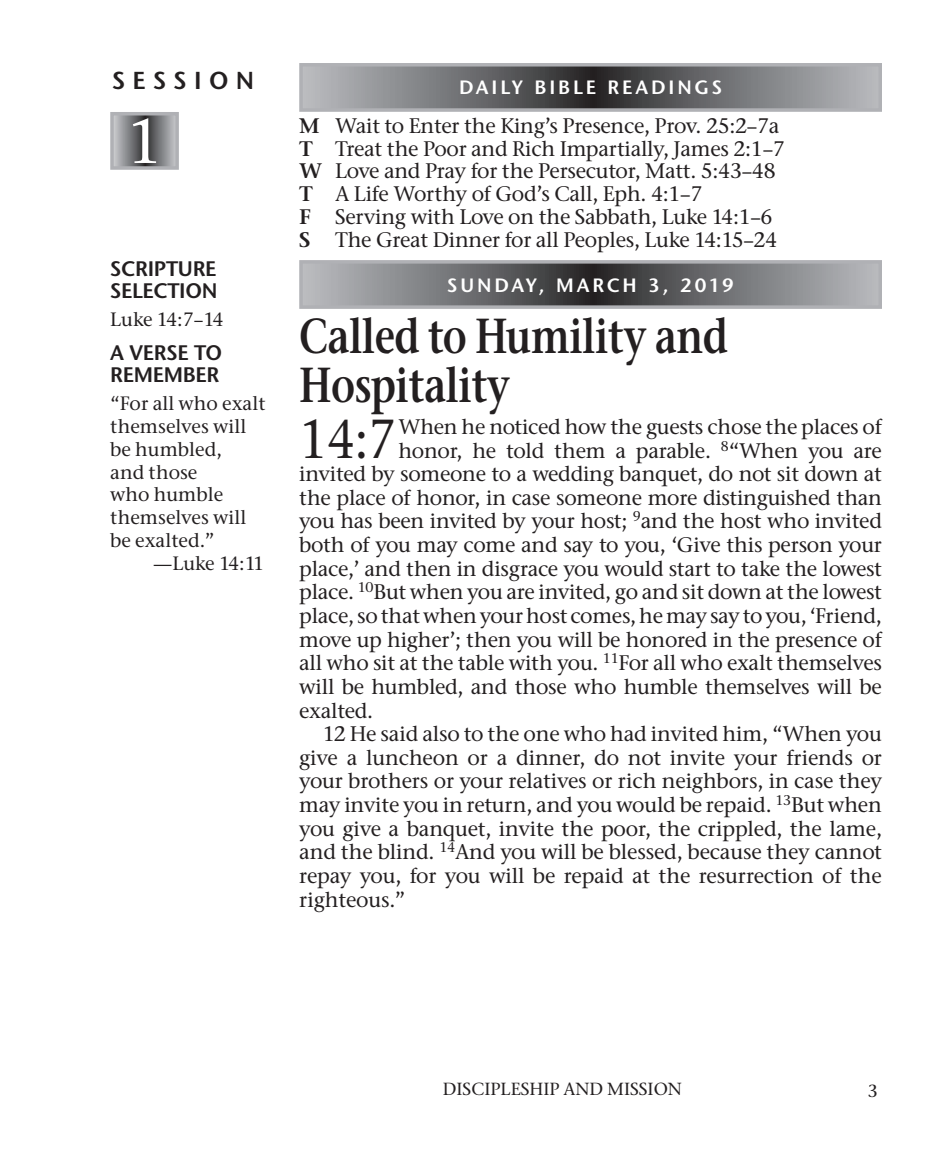
<style>
.page{position:relative;width:945px;height:1166px;background:#fff}
.page>*{position:absolute;margin:0;border:0;box-sizing:border-box;transform-origin:0 0}
.t1{font:500 63px "Stone Ser ITC Std";color:#fff}
.t2{font:500 54.77px "Stone Ser ITC Std";color:#231f20;scale:.9 1}
.t3{font:600 49px/49px "Stone Ser ITC Std";letter-spacing:-.015em;color:#231f20;scale:.8 1}
.t4{font:600 24.5px "Stone Sans ITC Std";letter-spacing:.3em;color:#231f20}
.t5{font:500 21px/22.8px "Stone Ser ITC Std";letter-spacing:-.015em;color:#231f20}
.t6{font:600 21px/22.8px "Stone Sans ITC Std";letter-spacing:-.015em;color:#231f20}
.t7{font:500 19.25px/22.8px "Stone Ser ITC Std";color:#231f20}
.t8{font:600 19.25px "Stone Sans ITC Std";letter-spacing:.15em;color:#fff}
.t9{font:500 17.5px "Stone Ser ITC Std";color:#231f20}
.s1{font-weight:600}
</style>
<div class="page">
<svg style="left:304px;top:68px;width:573px;height:39px;background:#737376"></svg>
<div style="left:299px;top:63px;width:583px;height:49px;border:4px solid #b0b1b5"></div>
<svg style="left:115px;top:117px;width:59px;height:48px;background:#767779"></svg>
<div style="left:110px;top:112px;width:69px;height:58px;border:4px solid #b0b1b5"></div>
<svg style="left:304px;top:265px;width:573px;height:39px;background:#737376"></svg>
<div style="left:299px;top:260px;width:583px;height:49px;border:4px solid #b0b1b5"></div>
<p class="t4" style="left:112px;top:65px;width:144px">SESSION</p>
<h1 class="t1" style="left:126px;top:103px;width:38px">1</h1>
<p class="t6" style="left:110px;top:256px;width:109px">SCRIPTURE<br>SELECTION</p>
<p class="t7" style="left:110px;top:308px;width:115px">Luke 14:7–14</p>
<p class="t6" style="left:110px;top:340px;width:114px">A VERSE TO<br>REMEMBER</p>
<p class="t7" style="left:110px;top:392px;width:157px">“For all who exalt themselves will be humbled,<br>and those<br>who humble themselves will be exalted.”</p>
<p class="t7" style="left:153px;top:551px;width:113px">—Luke 14:11</p>
<p class="t8" style="left:459px;top:76px;width:265px">DAILY BIBLE READINGS</p>
<p class="t5" style="left:299px;top:114px;width:487px"><span class="s1">M</span> Wait to Enter the King’s Presence, Prov. 25:2–7a <span class="s1">T</span> Treat the Poor and Rich Impartially, James 2:1–7<br><span class="s1">W</span> Love and Pray for the Persecutor, Matt. 5:43–48<br><span class="s1">T</span> A Life Worthy of God’s Call, Eph. 4:1–7<br><span class="s1">F</span> Serving with Love on the Sabbath, Luke 14:1–6<br><span class="s1">S</span> The Great Dinner for all Peoples, Luke 14:15–24</p>
<p class="t8" style="left:447px;top:273px;width:288px">SUNDAY, MARCH 3, 2019</p>
<h3 class="t3" style="left:299px;top:311px;width:538px">Called to Humility and<br>Hospitality</h3>
<h2 class="t2" style="left:299px;top:405px;width:109px">14:7</h2>
<p class="t5" style="left:398px;top:415px;width:485px">When he noticed how the guests chose the places of</p>
<p class="t5" style="left:398px;top:439px;width:485px">honor, he told them a parable. <sup>8</sup>“When you are</p>
<p class="t5" style="left:299px;top:462px;width:584px">invited by someone to a wedding banquet, do not sit down at</p>
<p class="t5" style="left:299px;top:486px;width:584px">the place of honor, in case someone more distinguished than</p>
<p class="t5" style="left:299px;top:509px;width:584px">you has been invited by your host; <sup>9</sup>and the host who invited</p>
<p class="t5" style="left:299px;top:533px;width:584px">both of you may come and say to you, ‘Give this person your</p>
<p class="t5" style="left:299px;top:557px;width:584px">place,’ and then in disgrace you would start to take the lowest</p>
<p class="t5" style="left:299px;top:580px;width:584px">place. <sup>10</sup>But when you are invited, go and sit down at the lowest</p>
<p class="t5" style="left:299px;top:604px;width:584px">place, so that when your host comes, he may say to you, ‘Friend,</p>
<p class="t5" style="left:299px;top:628px;width:584px">move up higher’; then you will be honored in the presence of</p>
<p class="t5" style="left:299px;top:651px;width:584px">all who sit at the table with you. <sup>11</sup>For all who exalt themselves</p>
<p class="t5" style="left:299px;top:675px;width:584px">will be humbled, and those who humble themselves will be</p>
<p class="t5" style="left:299px;top:698px;width:76px">exalted.</p>
<p class="t5" style="left:323px;top:722px;width:561px">12 He said also to the one who had invited him, “When you</p>
<p class="t5" style="left:299px;top:746px;width:584px">give a luncheon or a dinner, do not invite your friends or</p>
<p class="t5" style="left:299px;top:769px;width:584px">your brothers or your relatives or rich neighbors, in case they</p>
<p class="t5" style="left:299px;top:793px;width:584px">may invite you in return, and you would be repaid. <sup>13</sup>But when</p>
<p class="t5" style="left:299px;top:817px;width:584px">you give a banquet, invite the poor, the crippled, the lame,</p>
<p class="t5" style="left:299px;top:840px;width:584px">and the blind. <sup>14</sup>And you will be blessed, because they cannot</p>
<p class="t5" style="left:299px;top:864px;width:584px">repay you, for you will be repaid at the resurrection of the</p>
<p class="t5" style="left:299px;top:887px;width:108px">righteous.”</p>
<p class="t9" style="left:443px;top:1078px;width:241px">DISCIPLESHIP AND MISSION</p>
<p class="t9" style="left:868px;top:1080px;width:12px">3</p>
</div>
